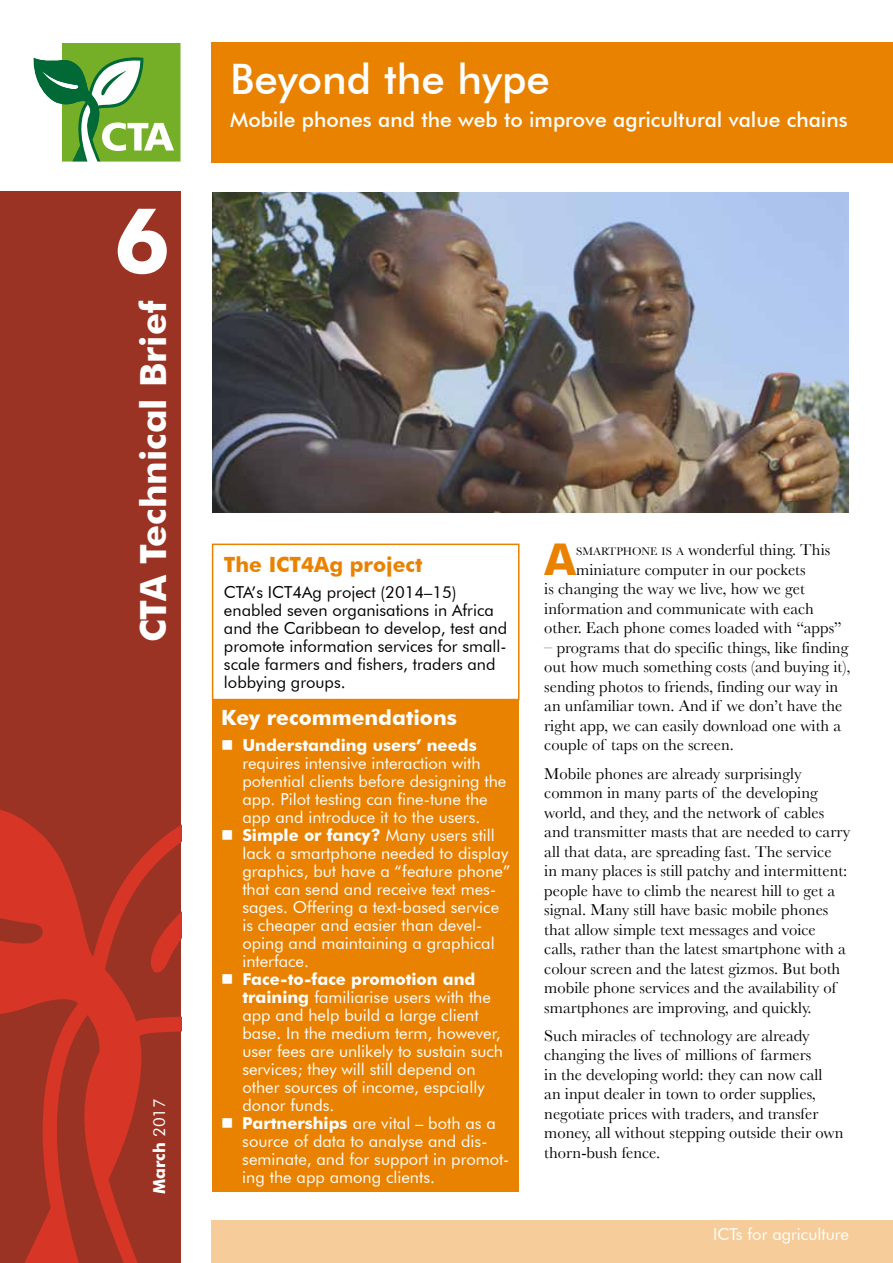
<style>
.page{position:relative;width:893px;height:1263px;background:#fff}
.page>*{position:absolute;margin:0;border:0;box-sizing:border-box;transform-origin:0 0}
.t1{font:700 90px "Futura BT";color:#fff}
.t2{font:700 43.8px "Futura BT";color:#e98200}
.t3{font:500 42px "Futura BT";color:#fff}
.t4{font:700 36px "Futura BT";color:#fff}
.t5{font:500 21px "Futura BT";color:#fff}
.t6{font:700 21px "Futura BT";color:#fff}
.t7{font:700 21px "Futura BT";color:#e98200}
.t8{font:16.5px/19.5px "Baskerville";color:#000}
.t9{font:16.5px/18px "Futura BT";color:#fff}
.t10{font:16.5px/18px "Futura BT";color:#000}
.t11{font:700 16.5px "Futura BT";color:#fff}
.s1{font-weight:400}
.s2{font-weight:700}
.s3{font-size:11.55px}
</style>
<div class="page">
<div style="left:211px;top:43px;width:682px;height:120px;background:#e98200"></div>
<svg style="left:33px;top:43px;width:148px;height:119px"></svg>
<div style="left:0;top:191px;width:181px;height:1072px;background:#9a3324"></div>
<svg style="left:0;top:809px;width:181px;height:454px"></svg>
<div style="left:211px;top:1220px;width:682px;height:43px;background:#f6cd9a"></div>
<div style="left:213px;top:700px;width:306px;height:492px;background:#e98200"></div>
<div style="left:212px;top:544px;width:307px;height:156px;border:2px solid #e98200"></div>
<img style="left:213px;top:192px;width:635px;height:321px">
<h1 class="t1" style="left:114px;top:186px;width:58px">6</h1>
<h3 class="t4" style="left:131px;top:642px;width:343px;rotate:-90deg">CTA Technical Brief</h3>
<p class="t11" style="left:149px;top:1194px;width:98px;rotate:-90deg">March <span class="s1">2017</span></p>
<h3 class="t3" style="left:230px;top:53px;width:321px">Beyond the hype</h3>
<p class="t5" style="left:230px;top:107px;width:619px">Mobile phones and the web to improve agricultural value chains</p>
<p class="t7" style="left:224px;top:551px;width:200px">The ICT4Ag project</p>
<p class="t10" style="left:224px;top:583px;width:285px">CTA’s ICT4Ag project (2014–15) enabled seven organisations in Africa and the Caribbean to develop, test and promote information services for small&shy;scale farmers and fishers, traders and lobbying groups.</p>
<p class="t6" style="left:221px;top:704px;width:237px">Key recommendations</p>
<p class="t11" style="left:242px;top:735px;width:236px">Understanding users’ needs</p>
<p class="t9" style="left:242px;top:754px;width:269px">requires intensive interaction with potential clients before designing the app. Pilot testing can fine-tune the app and introduce it to the users.<br><span class="s2">Simple or fancy?</span> Many users still lack a smartphone needed to display graphics, but have a “feature phone” that can send and receive text mes&shy;sages. Offering a text-based service is cheaper and easier than devel&shy;oping and maintaining a graphical interface.</p>
<p class="t9" style="left:242px;top:970px;width:268px"><span class="s2">Face-to-face promotion and training</span> familiarise users with the app and help build a large client base. In the medium term, however, user fees are unlikely to sustain such services; they will still depend on other sources of income, espcially donor funds.<br><span class="s2">Partnerships</span> are vital – both as a source of data to analyse and dis&shy;seminate, and for support in promot&shy;ing the app among clients.</p>
<h2 class="t2" style="left:545px;top:533px;width:33px">A</h2>
<p class="t8" style="left:576px;top:540px;width:256px"><span class="s3">SMARTPHONE IS A</span> wonderful thing. This</p>
<p class="t8" style="left:576px;top:560px;width:231px">miniature computer in our pockets</p>
<p class="t8" style="left:544px;top:579px;width:262px">is changing the way we live, how we get</p>
<p class="t8" style="left:544px;top:599px;width:271px">information and communicate with each</p>
<p class="t8" style="left:544px;top:618px;width:299px">other. Each phone comes loaded with “apps”</p>
<p class="t8" style="left:544px;top:638px;width:308px">– programs that do specific things, like finding out how much something costs (and buying it), sending photos to friends, finding our way in an unfamiliar town. And if we don’t have the right app, we can easily download one with a couple of taps on the screen.</p>
<p class="t8" style="left:544px;top:763px;width:307px">Mobile phones are already surprisingly common in many parts of the developing world, and they, and the network of cables and transmitter masts that are needed to carry all that data, are spreading fast. The service<br>in many places is still patchy and intermittent: people have to climb the nearest hill to get a signal. Many still have basic mobile phones that allow simple text messages and voice calls, rather than the latest smartphone with a colour screen and the latest gizmos. But both mobile phone services and the availability of smartphones are improving, and quickly.</p>
<p class="t8" style="left:544px;top:1025px;width:301px">Such miracles of technology are already changing the lives of millions of farmers<br>in the developing world: they can now call<br>an input dealer in town to order supplies, negotiate prices with traders, and transfer money, all without stepping outside their own thorn-bush fence.</p>
<p class="t9" style="left:713px;top:1225px;width:137px">ICTs for agriculture</p>
</div>
